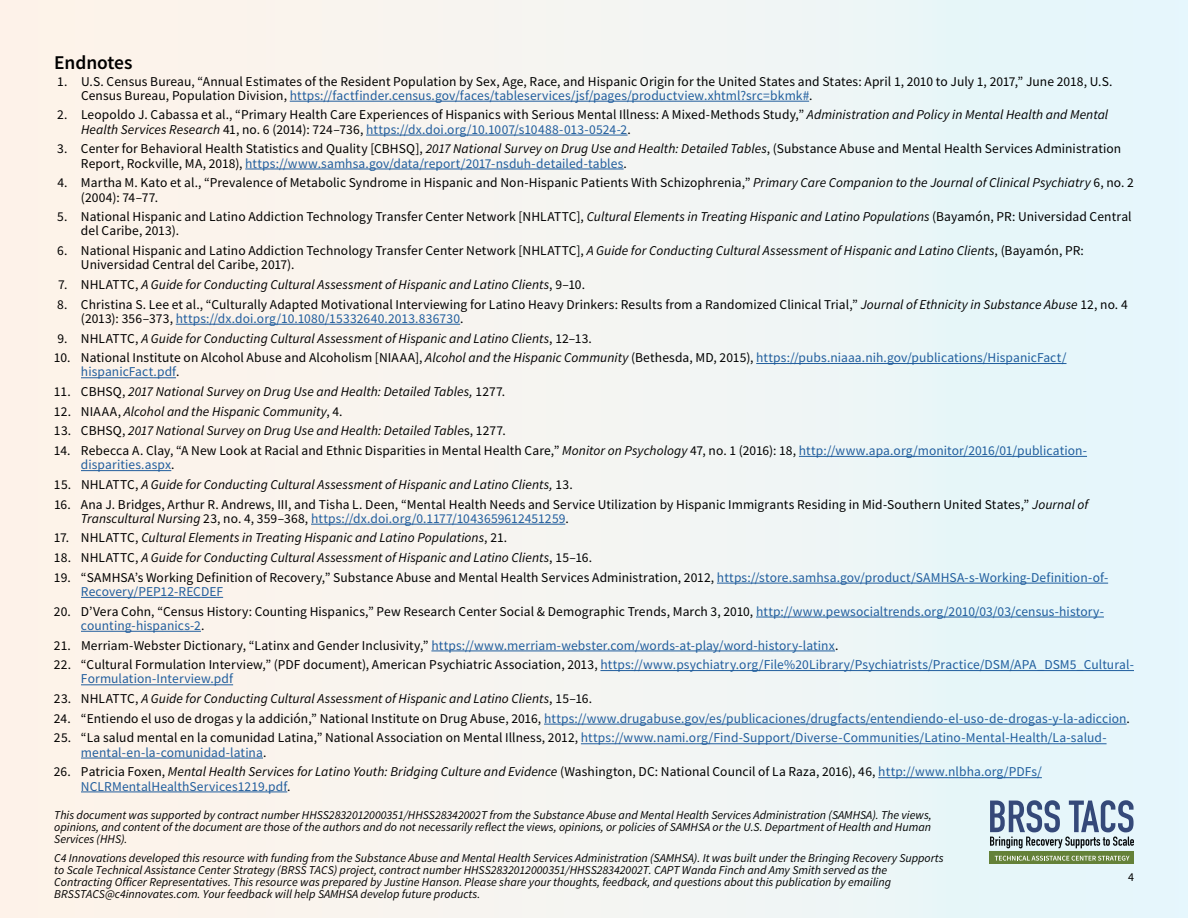
<style>
.page{position:relative;width:1188px;height:918px;background:#fff}
.page>*{position:absolute;margin:0;border:0;box-sizing:border-box;transform-origin:0 0}
.t1{font:600 19.5px "Source Sans Pro";color:#000}
.t2{font:13.5px/14.2px "Source Sans Pro";letter-spacing:.005em;color:#000}
.t3{font:13.5px/14.2px "Source Sans Pro";letter-spacing:.01em;color:#215e9e}
.t4{font:italic 13.5px "Source Sans Pro";letter-spacing:.005em;color:#000}
.t5{font:italic 12px/12px "Source Sans Pro";color:#000;text-align:justify}
.t6{font:12px "Source Sans Pro";color:#000}
.s1{color:#215e9e}
.s2{font-style:italic}
.s3{font-style:normal}
.s4{color:#000}
</style>
<div class="page">
<div style="left:0;top:0;width:1188px;height:918px;background:linear-gradient(to right,#fff2e8,#e4f6fc)"></div>
<hr style="left:290px;top:101px;width:519px;height:1px;background:#215e9e">
<hr style="left:366px;top:135px;width:262px;height:1px;background:#215e9e">
<hr style="left:245px;top:169px;width:379px;height:1px;background:#215e9e">
<hr style="left:176px;top:324px;width:284px;height:1px;background:#215e9e">
<hr style="left:756px;top:363px;width:311px;height:1px;background:#215e9e">
<hr style="left:81px;top:377px;width:95px;height:1px;background:#215e9e">
<hr style="left:799px;top:456px;width:288px;height:1px;background:#215e9e">
<hr style="left:81px;top:470px;width:90px;height:1px;background:#215e9e">
<hr style="left:311px;top:524px;width:254px;height:1px;background:#215e9e">
<hr style="left:717px;top:583px;width:391px;height:1px;background:#215e9e">
<hr style="left:81px;top:597px;width:142px;height:1px;background:#215e9e">
<hr style="left:756px;top:617px;width:348px;height:1px;background:#215e9e">
<hr style="left:81px;top:631px;width:120px;height:1px;background:#215e9e">
<hr style="left:431px;top:651px;width:404px;height:1px;background:#215e9e">
<hr style="left:600px;top:670px;width:534px;height:1px;background:#215e9e">
<hr style="left:81px;top:684px;width:152px;height:1px;background:#215e9e">
<hr style="left:544px;top:724px;width:583px;height:1px;background:#215e9e">
<hr style="left:581px;top:743px;width:526px;height:1px;background:#215e9e">
<hr style="left:81px;top:758px;width:182px;height:1px;background:#215e9e">
<hr style="left:878px;top:777px;width:164px;height:1px;background:#215e9e">
<hr style="left:81px;top:792px;width:206px;height:1px;background:#215e9e">
<svg style="left:990px;top:800px;width:144px;height:48px;background:#9cacbe"></svg>
<div style="left:990px;top:851px;width:144px;height:13px;background:#648138"></div>
<svg style="left:995px;top:856px;width:135px;height:5px"></svg>
<h1 class="t1" style="left:54px;top:49px;width:80px">Endnotes</h1>
<p class="t2" style="left:81px;top:74px;width:1033px;text-indent:-24px">1. U.S. Census Bureau, “Annual Estimates of the Resident Population by Sex, Age, Race, and Hispanic Origin for the United States and States: April 1, 2010 to July 1, 2017,” June 2018, U.S.<br>Census Bureau, Population Division, <span class="s1">https://factfinder.census.gov/faces/tableservices/jsf/pages/productview.xhtml?src=bkmk#</span>.</p>
<p class="t2" style="left:81px;top:108px;width:1029px;text-indent:-24px">2. Leopoldo J. Cabassa et al., “Primary Health Care Experiences of Hispanics with Serious Mental Illness: A Mixed-Methods Study,” <span class="s2">Administration and Policy in Mental Health and Mental<br>Health Services Research</span> 41, no. 6 (2014): 724–736, <span class="s1">https://dx.doi.org/10.1007/s10488-013-0524-2</span>.</p>
<p class="t2" style="left:81px;top:142px;width:1042px;text-indent:-24px">3. Center for Behavioral Health Statistics and Quality [CBHSQ], <span class="s2">2017 National Survey on Drug Use and Health: Detailed Tables</span>, (Substance Abuse and Mental Health Services Administration<br>Report, Rockville, MA, 2018), <span class="s1">https://www.samhsa.gov/data/report/2017-nsduh-detailed-tables</span>.</p>
<p class="t2" style="left:81px;top:176px;width:1055px;text-indent:-24px">4. Martha M. Kato et al., “Prevalence of Metabolic Syndrome in Hispanic and Non-Hispanic Patients With Schizophrenia,” <span class="s2">Primary Care Companion to the Journal of Clinical Psychiatry</span> 6, no. 2 (2004): 74–77.</p>
<p class="t2" style="left:81px;top:209px;width:1052px;text-indent:-24px">5. National Hispanic and Latino Addiction Technology Transfer Center Network [NHLATTC], <span class="s2">Cultural Elements in Treating Hispanic and Latino Populations</span> (Bayamón, PR: Universidad Central del Caribe, 2013).</p>
<p class="t2" style="left:81px;top:243px;width:1005px;text-indent:-24px">6. National Hispanic and Latino Addiction Technology Transfer Center Network [NHLATTC], <span class="s2">A Guide for Conducting Cultural Assessment of Hispanic and Latino Clients</span>, (Bayamón, PR:<br>Universidad Central del Caribe, 2017).</p>
<p class="t4" style="left:58px;top:276px;width:528px"><span class="s3">7. NHLATTC,</span> A Guide for Conducting Cultural Assessment of Hispanic and Latino Clients<span class="s3">, 9–10.</span></p>
<p class="t2" style="left:81px;top:297px;width:1048px;text-indent:-24px">8. Christina S. Lee et al., “Culturally Adapted Motivational Interviewing for Latino Heavy Drinkers: Results from a Randomized Clinical Trial,” <span class="s2">Journal of Ethnicity in Substance Abuse</span> 12, no. 4 (2013): 356–373, <span class="s1">https://dx.doi.org/10.1080/15332640.2013.836730</span>.</p>
<p class="t4" style="left:58px;top:329px;width:536px"><span class="s3">9. NHLATTC,</span> A Guide for Conducting Cultural Assessment of Hispanic and Latino Clients<span class="s3">, 12–13.</span></p>
<p class="t2" style="left:81px;top:350px;width:987px;text-indent:-27px">10. National Institute on Alcohol Abuse and Alcoholism [NIAAA], <span class="s2">Alcohol and the Hispanic Community</span> (Bethesda, MD, 2015), <span class="s1">https://pubs.niaaa.nih.gov/publications/HispanicFact/ hispanicFact.pdf</span>.</p>
<p class="t4" style="left:54px;top:383px;width:453px"><span class="s3">11. CBHSQ,</span> 2017 National Survey on Drug Use and Health: Detailed Tables, <span class="s3">1277.</span></p>
<p class="t4" style="left:54px;top:403px;width:290px"><span class="s3">12. NIAAA,</span> Alcohol and the Hispanic Community<span class="s3">, 4.</span></p>
<p class="t4" style="left:54px;top:422px;width:453px"><span class="s3">13. CBHSQ,</span> 2017 National Survey on Drug Use and Health: Detailed Table<span class="s3">s, 1277.</span></p>
<p class="t2" style="left:81px;top:443px;width:1008px;text-indent:-27px">14. Rebecca A. Clay, “A New Look at Racial and Ethnic Disparities in Mental Health Care,” <span class="s2">Monitor on Psychology</span> 47, no. 1 (2016): 18, <span class="s1">http://www.apa.org/monitor/2016/01/publication&shy;disparities.aspx</span>.</p>
<p class="t4" style="left:54px;top:476px;width:520px"><span class="s3">15. NHLATTC,</span> A Guide for Conducting Cultural Assessment of Hispanic and Latino Clients, <span class="s3">13.</span></p>
<p class="t2" style="left:81px;top:497px;width:1009px;text-indent:-27px">16. Ana J. Bridges, Arthur R. Andrews, III, and Tisha L. Deen, “Mental Health Needs and Service Utilization by Hispanic Immigrants Residing in Mid-Southern United States,” <span class="s2">Journal of<br>Transcultural Nursing</span> 23, no. 4, 359–368, <span class="s1">https://dx.doi.org/0.1177/1043659612451259</span>.</p>
<p class="t4" style="left:54px;top:529px;width:455px"><span class="s3">17. NHLATTC,</span> Cultural Elements in Treating Hispanic and Latino Populations<span class="s3">, 21.</span></p>
<p class="t4" style="left:54px;top:549px;width:540px"><span class="s3">18. NHLATTC,</span> A Guide for Conducting Cultural Assessment of Hispanic and Latino Clients<span class="s3">, 15–16.</span></p>
<p class="t2" style="left:81px;top:570px;width:1029px;text-indent:-27px">19. “SAMHSA’s Working Definition of Recovery,” Substance Abuse and Mental Health Services Administration, 2012, <span class="s1">https://store.samhsa.gov/product/SAMHSA-s-Working-Definition-of-<br>Recovery/PEP12-RECDEF</span></p>
<p class="t2" style="left:81px;top:604px;width:1025px;text-indent:-27px">20. D’Vera Cohn, “Census History: Counting Hispanics,” Pew Research Center Social &amp; Demographic Trends, March 3, 2010, <span class="s1">http://www.pewsocialtrends.org/2010/03/03/census-history&shy;counting-hispanics-2</span>.</p>
<p class="t3" style="left:54px;top:638px;width:786px"><span class="s4">21. Merriam-Webster Dictionary, “Latinx and Gender Inclusivity,”</span> https://www.merriam-webster.com/words-at-play/word-history-latinx<span class="s4">.</span></p>
<p class="t3" style="left:81px;top:658px;width:1054px;text-indent:-27px"><span class="s4">22. “Cultural Formulation Interview,” (PDF document), American Psychiatric Association, 2013,</span> https://www.psychiatry.org/File%20Library/Psychiatrists/Practice/DSM/APA_DSM5_Cultural-<br>Formulation-Interview.pdf</p>
<p class="t4" style="left:54px;top:690px;width:540px"><span class="s3">23. NHLATTC,</span> A Guide for Conducting Cultural Assessment of Hispanic and Latino Clients<span class="s3">, 15–16.</span></p>
<p class="t3" style="left:54px;top:711px;width:1078px"><span class="s4">24. “Entiendo el uso de drogas y la addición,” National Institute on Drug Abuse, 2016,</span> https://www.drugabuse.gov/es/publicaciones/drugfacts/entendiendo-el-uso-de-drogas-y-la-adiccion<span class="s4">.</span></p>
<p class="t3" style="left:81px;top:731px;width:1027px;text-indent:-27px"><span class="s4">25. “La salud mental en la comunidad Latina,” National Association on Mental Illness, 2012,</span> https://www.nami.org/Find-Support/Diverse-Communities/Latino-Mental-Health/La-salud&shy;mental-en-la-comunidad-latina<span class="s4">.</span></p>
<p class="t2" style="left:81px;top:765px;width:962px;text-indent:-27px">26. Patricia Foxen, <span class="s2">Mental Health Services for Latino Youth: Bridging Culture and Evidence</span> (Washington, DC: National Council of La Raza, 2016), 46, <span class="s1">http://www.nlbha.org/PDFs/<br>NCLRMentalHealthServices1219.pdf</span>.</p>
<p class="t5" style="left:54px;top:809px;width:879px">This document was supported by contract number HHSS2832012000351/HHSS28342002T from the Substance Abuse and Mental Health Services Administration (SAMHSA). The views, opinions, and content of the document are those of the authors and do not necessarily reflect the views, opinions, or policies of SAMHSA or the U.S. Department of Health and Human Services (HHS).</p>
<p class="t5" style="left:54px;top:852px;width:891px;text-align:left">C4 Innovations developed this resource with funding from the Substance Abuse and Mental Health Services Administration (SAMHSA). It was built under the Bringing Recovery Supports to Scale Technical Assistance Center Strategy (BRSS TACS) project, contract number HHSS2832012000351/HHSS28342002T. CAPT Wanda Finch and Amy Smith served as the Contracting Officer Representatives. This resource was prepared by Justine Hanson. Please share your thoughts, feedback, and questions about this publication by emailing BRSSTACS@c4innovates.com. Your feedback will help SAMHSA develop future products.</p>
<p class="t6" style="left:1128px;top:869px;width:7px">4</p>
</div>
